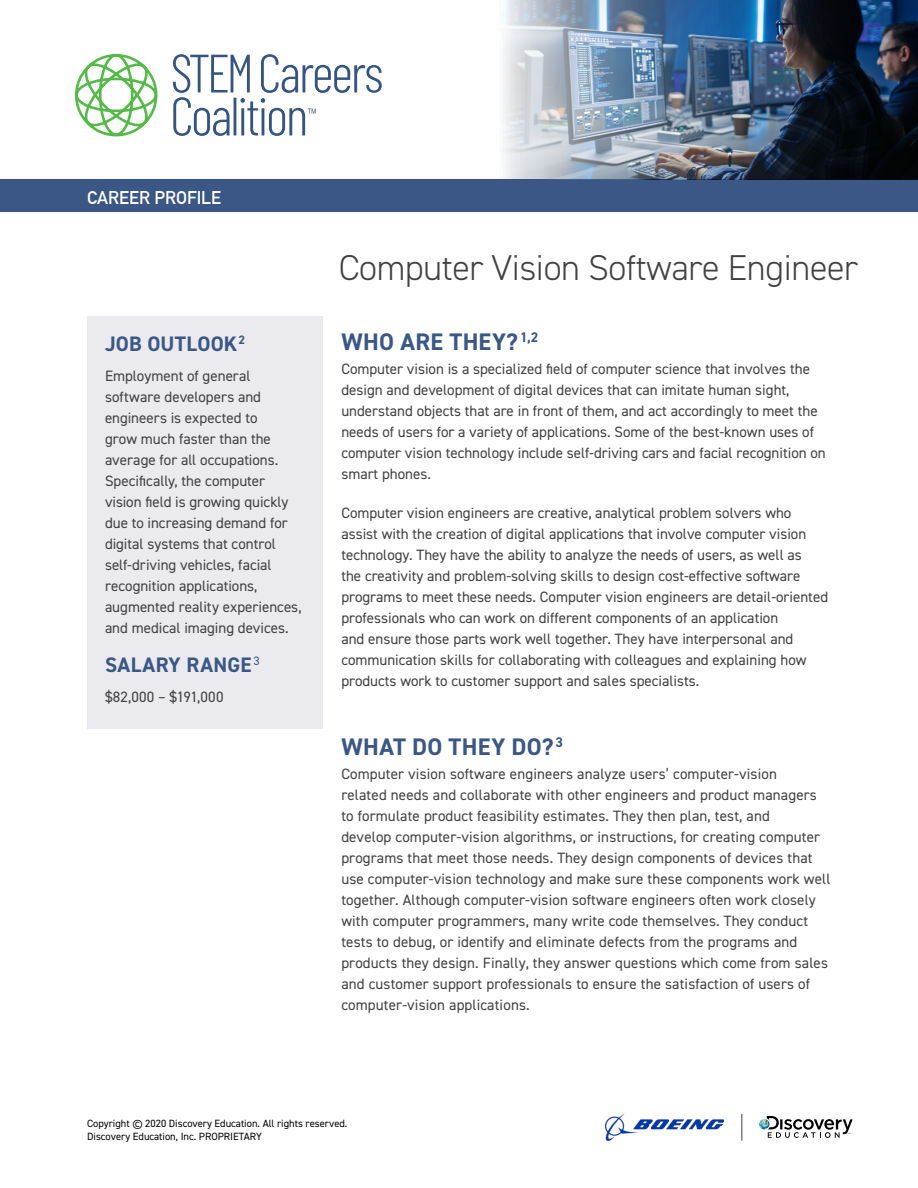
<style>
.page{position:relative;width:918px;height:1188px;background:#fff}
.page>*{position:absolute;margin:0;border:0;box-sizing:border-box;transform-origin:0 0}
.t1{font:300 36px "DIN2014";letter-spacing:-.01em;color:#414042}
.t2{font:700 24px "DIN2014";letter-spacing:.015em;color:#3b5785}
.t3{font:700 21px "DIN2014";letter-spacing:.015em;color:#3b5785}
.t4{font:700 18px "DIN Alternate";color:#fff}
.t5{font:15px/21px "DIN2014";color:#414042}
.t6{font:15px "DIN2014";letter-spacing:.02em;color:#414042}
.t7{font:10.5px/12.6px "DIN2014";color:#000}
</style>
<div class="page">
<div style="left:0;top:179px;width:918px;height:33px;background:#3b5785"></div>
<svg style="left:173px;top:54px;width:209px;height:82px"></svg>
<svg style="left:75px;top:54px;width:83px;height:82px"></svg>
<svg style="left:759px;top:1116px;width:94px;height:22px"></svg>
<svg style="left:741px;top:1114px;width:1px;height:27px"></svg>
<img style="left:605px;top:1113px;width:118px;height:28px">
<div style="left:87px;top:316px;width:235px;height:413px;background:#eaeaef"></div>
<img style="left:503px;top:0;width:415px;height:179px">
<p class="t4" style="left:87px;top:184px;width:136px">CAREER PROFILE</p>
<h3 class="t3" style="left:105px;top:330px;width:142px">JOB OUTLOOK<sup>2</sup></h3>
<p class="t5" style="left:105px;top:365px;width:198px">Employment of general software developers and engineers is expected to<br>grow much faster than the average for all occupations.<br>Specifically, the computer vision field is growing quickly due to increasing demand for digital systems that control self-driving vehicles, facial recognition applications, augmented reality experiences, and medical imaging devices.</p>
<h3 class="t3" style="left:105px;top:651px;width:156px">SALARY RANGE<sup>3</sup></h3>
<p class="t6" style="left:105px;top:687px;width:120px">$82,000 – $191,000</p>
<h1 class="t1" style="left:339px;top:246px;width:521px">Computer Vision Software Engineer</h1>
<h2 class="t2" style="left:341px;top:326px;width:198px">WHO ARE THEY? <sup>1,2</sup></h2>
<p class="t5" style="left:341px;top:358px;width:486px">Computer vision is a specialized field of computer science that involves the design and development of digital devices that can imitate human sight, understand objects that are in front of them, and act accordingly to meet the needs of users for a variety of applications. Some of the best-known uses of computer vision technology include self-driving cars and facial recognition on smart phones.</p>
<p class="t5" style="left:341px;top:502px;width:488px">Computer vision engineers are creative, analytical problem solvers who assist with the creation of digital applications that involve computer vision technology. They have the ability to analyze the needs of users, as well as<br>the creativity and problem-solving skills to design cost-effective software programs to meet these needs. Computer vision engineers are detail-oriented professionals who can work on different components of an application<br>and ensure those parts work well together. They have interpersonal and communication skills for collaborating with colleagues and explaining how products work to customer support and sales specialists.</p>
<h2 class="t2" style="left:341px;top:731px;width:223px">WHAT DO THEY DO? <sup>3</sup></h2>
<p class="t5" style="left:341px;top:763px;width:491px">Computer vision software engineers analyze users’ computer-vision<br>related needs and collaborate with other engineers and product managers to formulate product feasibility estimates. They then plan, test, and<br>develop computer-vision algorithms, or instructions, for creating computer programs that meet those needs. They design components of devices that use computer-vision technology and make sure these components work well together. Although computer-vision software engineers often work closely with computer programmers, many write code themselves. They conduct tests to debug, or identify and eliminate defects from the programs and products they design. Finally, they answer questions which come from sales and customer support professionals to ensure the satisfaction of users of computer-vision applications.</p>
<p class="t7" style="left:87px;top:1117px;width:262px">Copyright © 2020 Discovery Education. All rights reserved.<br>Discovery Education, Inc. PROPRIETARY</p>
</div>
